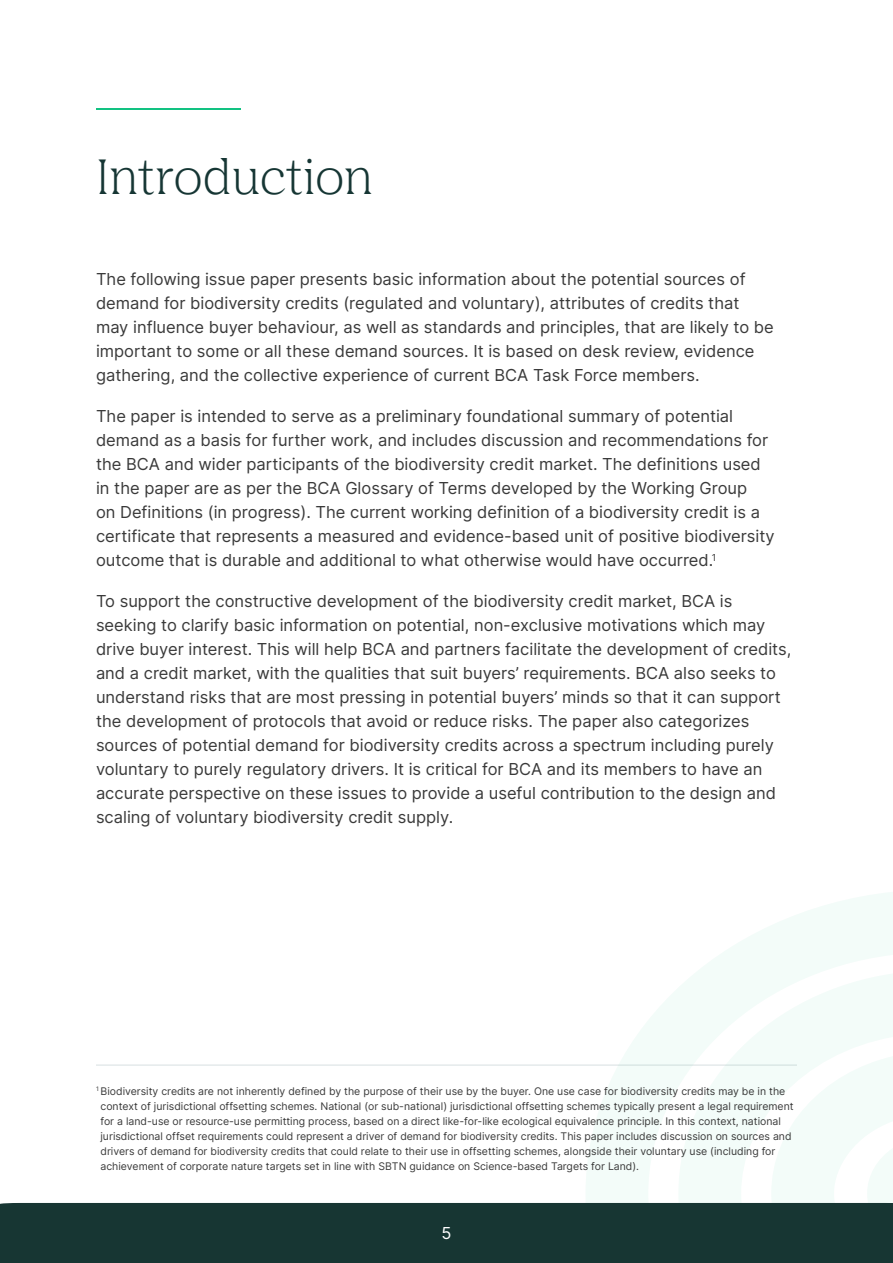
<style>
.page{position:relative;width:893px;height:1263px;background:#fff}
.page>*{position:absolute;margin:0;border:0;box-sizing:border-box;transform-origin:0 0}
.Heading{font:300 48px "Nib Pro";color:#163634}
.t1{font:16.5px/24px "Inter";color:#3a3a3a}
.t2{font:16.5px "Inter";color:#fff}
.t3{font:10.5px/15px "Inter";color:#3a3a3a}
</style>
<div class="page">
<svg style="left:585px;top:892px;width:308px;height:311px;fill:#f3fcf9"></svg>
<div style="left:1px;top:1203px;width:892px;height:60px;background:#173633"></div>
<svg style="left:0;top:1203px;width:1px;height:60px"></svg>
<hr style="left:96px;top:108px;width:144px;height:2px;background:#12c282">
<hr style="left:96px;top:1064px;width:701px;height:2px;background:#4a6e75">
<p class="Heading" style="left:96px;top:149px;width:279px">Introduction</p>
<p class="t1" style="left:96px;top:267px;width:679px">The following issue paper presents basic information about the potential sources of demand for biodiversity credits (regulated and voluntary), attributes of credits that may influence buyer behaviour, as well as standards and principles, that are likely to be important to some or all these demand sources. It is based on desk review, evidence gathering, and the collective experience of current BCA Task Force members.</p>
<p class="t1" style="left:96px;top:404px;width:680px">The paper is intended to serve as a preliminary foundational summary of potential demand as a basis for further work, and includes discussion and recommendations for the BCA and wider participants of the biodiversity credit market. The definitions used in the paper are as per the BCA Glossary of Terms developed by the Working Group<br>on Definitions (in progress). The current working definition of a biodiversity credit is a certificate that represents a measured and evidence-based unit of positive biodiversity outcome that is durable and additional to what otherwise would have occurred.<sup>1</sup></p>
<p class="t1" style="left:96px;top:589px;width:697px">To support the constructive development of the biodiversity credit market, BCA is seeking to clarify basic information on potential, non-exclusive motivations which may drive buyer interest. This will help BCA and partners facilitate the development of credits, and a credit market, with the qualities that suit buyers’ requirements. BCA also seeks to understand risks that are most pressing in potential buyers’ minds so that it can support the development of protocols that avoid or reduce risks. The paper also categorizes sources of potential demand for biodiversity credits across a spectrum including purely voluntary to purely regulatory drivers. It is critical for BCA and its members to have an accurate perspective on these issues to provide a useful contribution to the design and scaling of voluntary biodiversity credit supply.</p>
<p class="t3" style="left:100px;top:1083px;width:695px;text-indent:-4px"><sup>1</sup> Biodiversity credits are not inherently defined by the purpose of their use by the buyer. One use case for biodiversity credits may be in the context of jurisdictional offsetting schemes. National (or sub-national) jurisdictional offsetting schemes typically present a legal requirement for a land-use or resource-use permitting process, based on a direct like-for-like ecological equivalence principle. In this context, national jurisdictional offset requirements could represent a driver of demand for biodiversity credits. This paper includes discussion on sources and drivers of demand for biodiversity credits that could relate to their use in offsetting schemes, alongside their voluntary use (including for achievement of corporate nature targets set in line with SBTN guidance on Science-based Targets for Land).</p>
<p class="t2" style="left:441px;top:1221px;width:12px">5</p>
</div>
